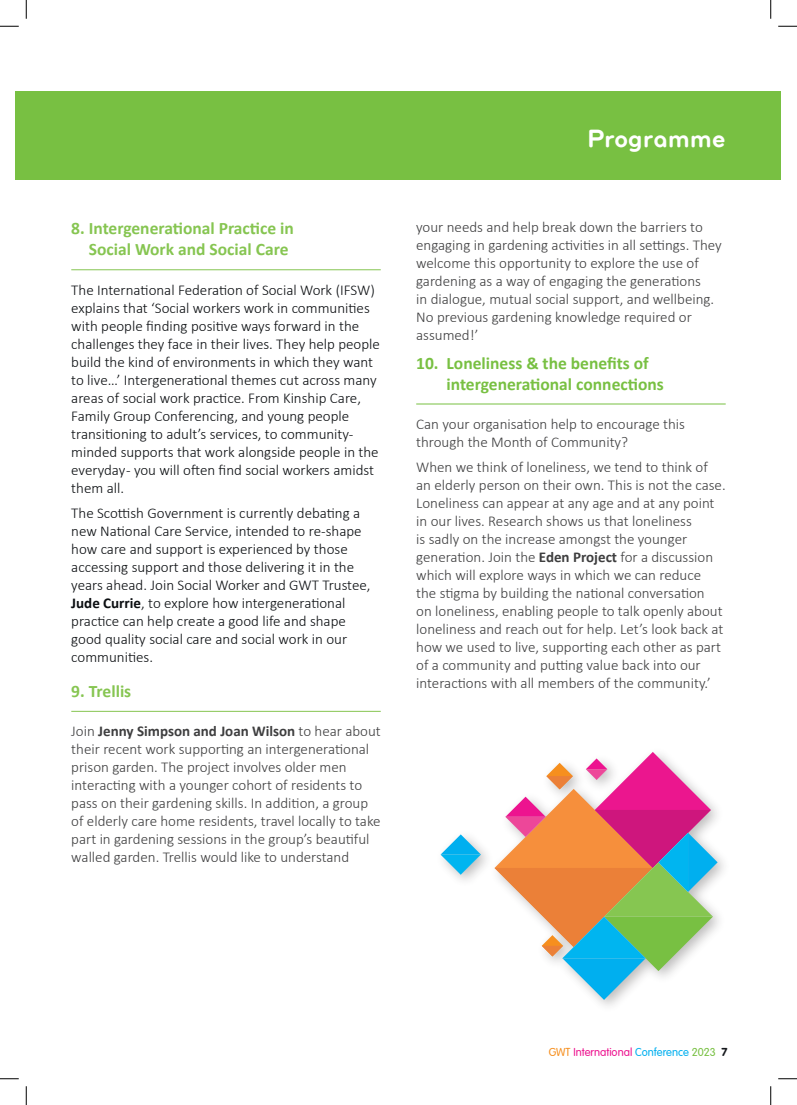
<style>
.page{position:relative;width:797px;height:1105px;background:#fff}
.page>*{position:absolute;margin:0;border:0;box-sizing:border-box;transform-origin:0 0}
.t1{font:25.88px "Bryant Bold Alt";color:#fff}
.t2{font:700 17.5px/21px "Calibri";color:#86c551}
.t3{font:700 17.5px/21px "Calibri";color:#78c042}
.t4{font:300 15px/18px "Calibri";color:#3e3e3f}
.t5{font:300 15px/18px "Calibri";color:#0b0e11}
.t6{font:300 11.25px "VAG Rounded";color:#ed138f}
.s1{font-weight:700}
.s2{color:#f68f1e}
.s3{color:#00afef}
.s4{color:#78c042}
.s5{font-family:"VAG Rounded Bold";font-weight:400;color:#15181c}
</style>
<div class="page">
<hr style="left:71px;top:269px;width:310px;height:1px;background:#86c551">
<hr style="left:71px;top:711px;width:310px;height:1px;background:#86c551">
<div style="left:16px;top:91px;width:10px;height:88px;background:#78c042"></div>
<div style="left:26px;top:91px;width:754px;height:88px;background:#78c042"></div>
<hr style="left:416px;top:404px;width:309px;height:1px;background:#78c042">
<svg style="left:440px;top:834px;width:41px;height:40px"></svg>
<svg style="left:494px;top:752px;width:223px;height:248px"></svg>
<svg style="left:0;top:25px;width:19px;height:2px"></svg>
<svg style="left:778px;top:25px;width:19px;height:2px"></svg>
<svg style="left:0;top:1078px;width:19px;height:1px"></svg>
<svg style="left:778px;top:1078px;width:19px;height:1px"></svg>
<svg style="left:25px;top:0;width:2px;height:19px"></svg>
<svg style="left:25px;top:1086px;width:2px;height:19px"></svg>
<svg style="left:770px;top:0;width:1px;height:19px"></svg>
<svg style="left:770px;top:1086px;width:1px;height:19px"></svg>
<p class="t2" style="left:89px;top:217px;width:207px;text-indent:-18px">8. Intergenerational Practice in<br>Social Work and Social Care</p>
<p class="t5" style="left:71px;top:280px;width:310px">The International Federation of Social Work (IFSW) explains that ‘Social workers work in communities with people finding positive ways forward in the challenges they face in their lives. They help people build the kind of environments in which they want to live…’ Intergenerational themes cut across many areas of social work practice. From Kinship Care, Family Group Conferencing, and young people transitioning to adult’s services, to community&shy;minded supports that work alongside people in the everyday - you will often find social workers amidst them all.</p>
<p class="t5" style="left:71px;top:503px;width:301px">The Scottish Government is currently debating a new National Care Service, intended to re-shape how care and support is experienced by those accessing support and those delivering it in the years ahead. Join Social Worker and GWT Trustee, <span class="s1">Jude Currie</span>, to explore how intergenerational practice can help create a good life and shape good quality social care and social work in our communities.</p>
<p class="t2" style="left:71px;top:680px;width:61px">9. Trellis</p>
<p class="t4" style="left:71px;top:722px;width:311px">Join <span class="s1">Jenny Simpson and Joan Wilson</span> to hear about their recent work supporting an intergenerational prison garden. The project involves older men interacting with a younger cohort of residents to pass on their gardening skills. In addition, a group of elderly care home residents, travel locally to take part in gardening sessions in the group’s beautiful walled garden. Trellis would like to understand</p>
<h1 class="t1" style="left:586px;top:124px;width:140px">Programme</h1>
<p class="t4" style="left:416px;top:218px;width:307px">your needs and help break down the barriers to engaging in gardening activities in all settings. They welcome this opportunity to explore the use of gardening as a way of engaging the generations<br>in dialogue, mutual social support, and wellbeing.<br>No previous gardening knowledge required or assumed!’</p>
<p class="t3" style="left:446px;top:352px;width:219px;text-indent:-30px">10. Loneliness &amp; the benefits of intergenerational connections</p>
<p class="t4" style="left:416px;top:415px;width:270px">Can your organisation help to encourage this through the Month of Community?</p>
<p class="t4" style="left:416px;top:458px;width:311px">When we think of loneliness, we tend to think of an elderly person on their own. This is not the case.<br>Loneliness can appear at any age and at any point in our lives. Research shows us that loneliness<br>is sadly on the increase amongst the younger generation. Join the <span class="s1">Eden Project</span> for a discussion which will explore ways in which we can reduce<br>the stigma by building the national conversation<br>on loneliness, enabling people to talk openly about loneliness and reach out for help. Let’s look back at how we used to live, supporting each other as part of a community and putting value back into our interactions with all members of the community.’</p>
<p class="t6" style="left:548px;top:1046px;width:180px"><span class="s2">GWT</span> International <span class="s3">Conference</span> <span class="s4">2023</span> <span class="s5">7</span></p>
</div>
